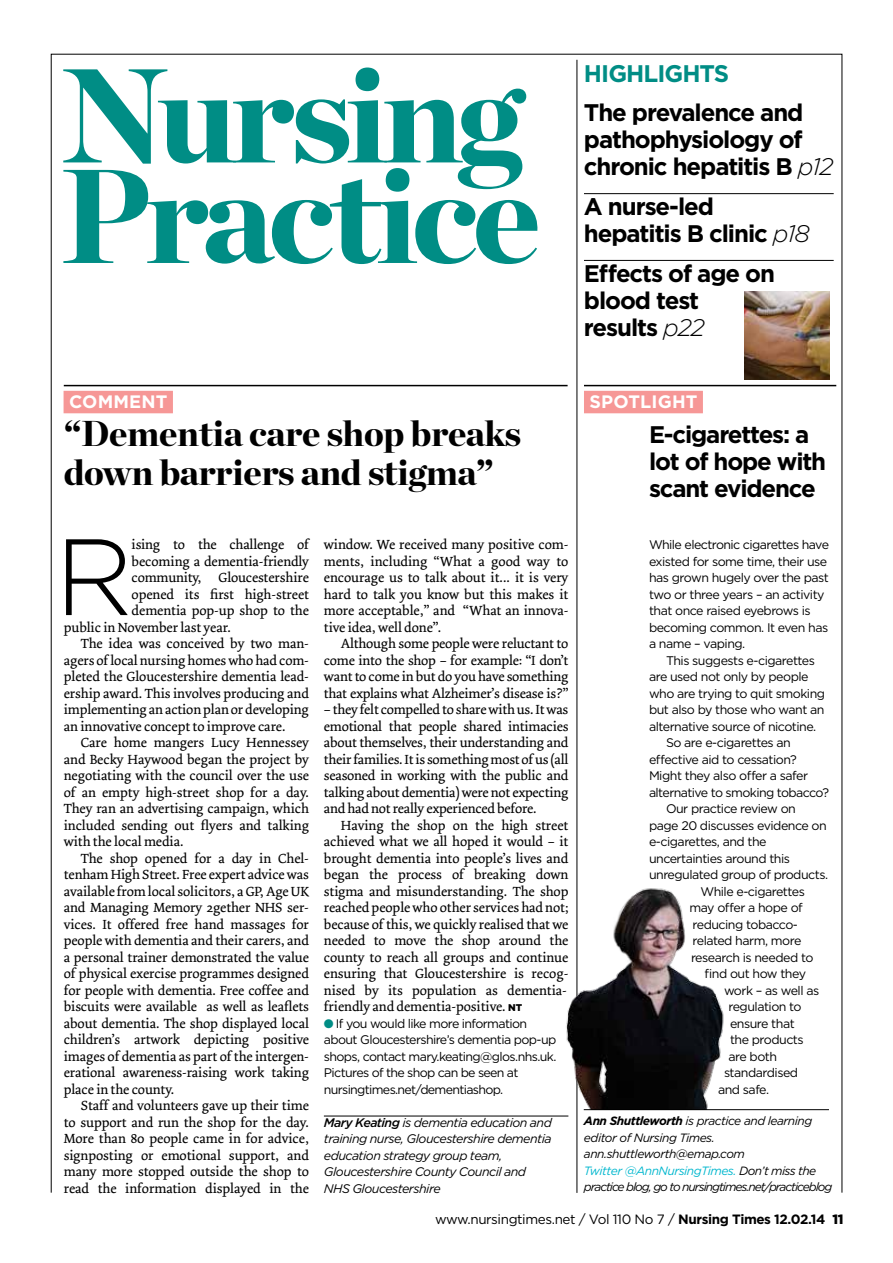
<style>
.page{position:relative;width:893px;height:1263px;background:#fff}
.page>*{position:absolute;margin:0;border:0;box-sizing:border-box;transform-origin:0 0}
.t1{font:900 133.5px/100.5px "Chronicle Display";letter-spacing:-.05em;color:#008d85}
.t2{font:300 108.3px "Gotham";color:#000}
.t3{font:900 36px/39px "Chronicle Display";letter-spacing:-.01em;color:#000}
.t4{font:700 24px/27px "Gotham";letter-spacing:-.045em;color:#000}
.t5{font:700 24px "Gotham";letter-spacing:-.04em;color:#008d85}
.t6{font:700 18px "Gotham";letter-spacing:.01em;color:#fff}
.t7{font:13.95px/16.5px "Dolly";letter-spacing:-.005em;color:#000;text-align:justify}
.t8{font:13.5px "Gotham";letter-spacing:-.03em;color:#000}
.t9{font:12.45px/16.5px "Gotham";letter-spacing:-.04em;color:#000}
.t10{font:italic 12.45px/16.5px "Gotham";letter-spacing:-.04em;color:#000}
.t11{font:italic 12px/16.5px "Gotham";letter-spacing:-.04em;color:#000}
.s1{font-weight:300;font-style:italic}
.s2{font-family:"Gotham";font-weight:900;font-size:9.75px}
.s3{color:#008d85}
.s4{font-weight:500}
.s5{font-weight:700}
.s6{color:#00b7ce}
.s7{font-weight:900}
</style>
<div class="page">
<hr style="left:577px;top:60px;width:1px;height:1133px;background:#000">
<img style="left:566px;top:881px;width:158px;height:228px">
<hr style="left:584px;top:1109px;width:245px;height:1px;background:#000">
<div style="left:64px;top:391px;width:109px;height:22px;background:#f69796"></div>
<hr style="left:64px;top:385px;width:504px;height:1px;background:#000">
<div style="left:584px;top:391px;width:119px;height:22px;background:#f69796"></div>
<hr style="left:324px;top:1116px;width:244px;height:1px;background:#000">
<img style="left:744px;top:292px;width:85px;height:87px">
<hr style="left:584px;top:385px;width:252px;height:1px;background:#000">
<hr style="left:584px;top:193px;width:250px;height:1px;background:#000">
<hr style="left:584px;top:260px;width:250px;height:1px;background:#000">
<h1 class="t1" style="left:60px;top:56px;width:483px">Nursing<br>Practice</h1>
<p class="t6" style="left:69px;top:390px;width:100px">Comment</p>
<h3 class="t3" style="left:64px;top:412px;width:459px">“Dementia care shop breaks down barriers and stigma”</h3>
<h3 class="t5" style="left:584px;top:57px;width:147px">HIGHLIGHTS</h3>
<h3 class="t4" style="left:584px;top:99px;width:251px">The prevalence and pathophysiology of chronic hepatitis B <span class="s1">p12</span></h3>
<h3 class="t4" style="left:584px;top:193px;width:227px">A nurse-led hepatitis B clinic <span class="s1">p18</span></h3>
<h3 class="t4" style="left:584px;top:260px;width:193px">Effects of age on blood test results <span class="s1">p22</span></h3>
<p class="t6" style="left:589px;top:390px;width:108px">SPOTLIGHT</p>
<h3 class="t4" style="left:649px;top:421px;width:179px">E-cigarettes: a lot of hope with scant evidence</h3>
<h2 class="t2" style="left:55px;top:508px;width:80px">R</h2>
<p class="t7" style="left:132px;top:536px;width:179px">ising to the challenge of</p>
<p class="t7" style="left:132px;top:553px;width:179px">becoming a dementia-friendly</p>
<p class="t7" style="left:132px;top:569px;width:179px">community, Gloucestershire</p>
<p class="t7" style="left:132px;top:586px;width:179px">opened its first high-street</p>
<p class="t7" style="left:132px;top:602px;width:179px">dementia pop-up shop to the</p>
<p class="t7" style="left:64px;top:619px;width:169px">public in November last year.</p>
<p class="t7" style="left:81px;top:635px;width:230px">The idea was conceived by two man-</p>
<p class="t7" style="left:64px;top:652px;width:247px">agers of local nursing homes who had com-</p>
<p class="t7" style="left:64px;top:668px;width:247px">pleted the Gloucestershire dementia lead-</p>
<p class="t7" style="left:64px;top:685px;width:247px">ership award. This involves producing and</p>
<p class="t7" style="left:64px;top:701px;width:247px">implementing an action plan or developing</p>
<p class="t7" style="left:64px;top:718px;width:223px">an innovative concept to improve care.</p>
<p class="t7" style="left:81px;top:734px;width:230px">Care home mangers Lucy Hennessey</p>
<p class="t7" style="left:64px;top:751px;width:247px">and Becky Haywood began the project by</p>
<p class="t7" style="left:64px;top:767px;width:247px">negotiating with the council over the use</p>
<p class="t7" style="left:64px;top:784px;width:247px">of an empty high-street shop for a day.</p>
<p class="t7" style="left:64px;top:800px;width:247px">They ran an advertising campaign, which</p>
<p class="t7" style="left:64px;top:817px;width:247px">included sending out flyers and talking</p>
<p class="t7" style="left:64px;top:833px;width:121px">with the local media.</p>
<p class="t7" style="left:81px;top:850px;width:230px">The shop opened for a day in Chel-</p>
<p class="t7" style="left:64px;top:866px;width:247px">tenham High Street. Free expert advice was</p>
<p class="t7" style="left:64px;top:883px;width:247px">available from local solicitors, a GP, Age UK</p>
<p class="t7" style="left:64px;top:899px;width:247px">and Managing Memory 2gether NHS ser-</p>
<p class="t7" style="left:64px;top:916px;width:247px">vices. It offered free hand massages for</p>
<p class="t7" style="left:64px;top:932px;width:247px">people with dementia and their carers, and</p>
<p class="t7" style="left:64px;top:949px;width:247px">a personal trainer demonstrated the value</p>
<p class="t7" style="left:64px;top:965px;width:247px">of physical exercise programmes designed</p>
<p class="t7" style="left:64px;top:982px;width:247px">for people with dementia. Free coffee and</p>
<p class="t7" style="left:64px;top:998px;width:247px">biscuits were available as well as leaflets</p>
<p class="t7" style="left:64px;top:1015px;width:247px">about dementia. The shop displayed local</p>
<p class="t7" style="left:64px;top:1031px;width:247px">children’s artwork depicting positive</p>
<p class="t7" style="left:64px;top:1048px;width:247px">images of dementia as part of the intergen-</p>
<p class="t7" style="left:64px;top:1064px;width:247px">erational awareness-raising work taking</p>
<p class="t7" style="left:64px;top:1081px;width:112px">place in the county.</p>
<p class="t7" style="left:81px;top:1097px;width:230px">Staff and volunteers gave up their time</p>
<p class="t7" style="left:64px;top:1114px;width:247px">to support and run the shop for the day.</p>
<p class="t7" style="left:64px;top:1130px;width:247px">More than 80 people came in for advice,</p>
<p class="t7" style="left:64px;top:1147px;width:247px">signposting or emotional support, and</p>
<p class="t7" style="left:64px;top:1163px;width:247px">many more stopped outside the shop to</p>
<p class="t7" style="left:64px;top:1180px;width:247px">read the information displayed in the</p>
<p class="t7" style="left:324px;top:536px;width:246px">window. We received many positive com&shy;ments, including “What a good way to encourage us to talk about it... it is very hard to talk you know but this makes it more acceptable,” and “What an innova&shy;tive idea, well done”.</p>
<p class="t7" style="left:324px;top:635px;width:246px;text-indent:17px">Although some people were reluctant to come into the shop – for example: “I don’t want to come in but do you have something that explains what Alzheimer’s disease is?”</p>
<p class="t7" style="left:324px;top:701px;width:246px">– they felt compelled to share with us. It was emotional that people shared intimacies about themselves, their understanding and their families. It is something most of us (all seasoned in working with the public and talking about dementia) were not expecting and had not really experienced before.</p>
<p class="t7" style="left:324px;top:817px;width:246px;text-indent:17px">Having the shop on the high street achieved what we all hoped it would – it brought dementia into people’s lives and began the process of breaking down stigma and misunderstanding. The shop reached people who other services had not; because of this, we quickly realised that we needed to move the shop around the county to reach all groups and continue ensuring that Gloucestershire is recog&shy;nised by its population as dementia&shy;friendly and dementia-positive. <span class="s2">NT</span></p>
<p class="t9" style="left:324px;top:1015px;width:234px"><span class="s3">●</span> If you would like more information about Gloucestershire’s dementia pop-up shops, contact mary.keating@glos.nhs.uk.<br>Pictures of the shop can be seen at nursingtimes.net/dementiashop.</p>
<p class="t10" style="left:324px;top:1114px;width:230px"><span class="s4">Mary Keating</span> is dementia education and training nurse, Gloucestershire dementia education strategy group team, Gloucestershire County Council and NHS Gloucestershire</p>
<p class="t11" style="left:584px;top:1112px;width:250px"><span class="s5">Ann Shuttleworth</span> is practice and learning editor of Nursing Times. ann.shuttleworth@emap.com<br><span class="s6">Twitter @AnnNursingTimes.</span> Don’t miss the practice blog, go to nursingtimes.net/practiceblog</p>
<p class="t9" style="left:649px;top:536px;width:182px">While electronic cigarettes have existed for some time, their use has grown hugely over the past two or three years – an activity that once raised eyebrows is becoming common. It even has a name – vaping.</p>
<p class="t9" style="left:666px;top:652px;width:151px">This suggests e-cigarettes</p>
<p class="t9" style="left:649px;top:668px;width:161px">are used not only by people</p>
<p class="t9" style="left:649px;top:685px;width:178px">who are trying to quit smoking</p>
<p class="t9" style="left:649px;top:701px;width:177px">but also by those who want an</p>
<p class="t9" style="left:649px;top:718px;width:169px">alternative source of nicotine.</p>
<p class="t9" style="left:666px;top:734px;width:126px">So are e-cigarettes an</p>
<p class="t9" style="left:649px;top:751px;width:149px">effective aid to cessation?</p>
<p class="t9" style="left:649px;top:767px;width:161px">Might they also offer a safer</p>
<p class="t9" style="left:649px;top:784px;width:182px">alternative to smoking tobacco?</p>
<p class="t9" style="left:666px;top:800px;width:131px">Our practice review on</p>
<p class="t9" style="left:649px;top:817px;width:179px">page 20 discusses evidence on</p>
<p class="t9" style="left:649px;top:833px;width:119px">e-cigarettes, and the</p>
<p class="t9" style="left:649px;top:850px;width:143px">uncertainties around this</p>
<p class="t9" style="left:649px;top:866px;width:181px">unregulated group of products.</p>
<p class="t9" style="left:700px;top:883px;width:106px">While e-cigarettes</p>
<p class="t9" style="left:689px;top:899px;width:115px">may offer a hope of</p>
<p class="t9" style="left:692px;top:915px;width:107px">reducing tobacco-</p>
<p class="t9" style="left:692px;top:932px;width:110px">related harm, more</p>
<p class="t9" style="left:691px;top:948px;width:124px">research is needed to</p>
<p class="t9" style="left:704px;top:965px;width:103px">find out how they</p>
<p class="t9" style="left:724px;top:981px;width:97px">work – as well as</p>
<p class="t9" style="left:728px;top:998px;width:75px">regulation to</p>
<p class="t9" style="left:730px;top:1014px;width:66px">ensure that</p>
<p class="t9" style="left:730px;top:1031px;width:75px">the products</p>
<p class="t9" style="left:728px;top:1048px;width:50px">are both</p>
<p class="t9" style="left:724px;top:1064px;width:76px">standardised</p>
<p class="t9" style="left:718px;top:1081px;width:53px">and safe.</p>
<p class="t8" style="left:435px;top:1211px;width:410px">www.nursingtimes.net / Vol 110 No 7 / <span class="s5">Nursing Times 12.02.14</span> <span class="s7">11</span></p>
</div>
